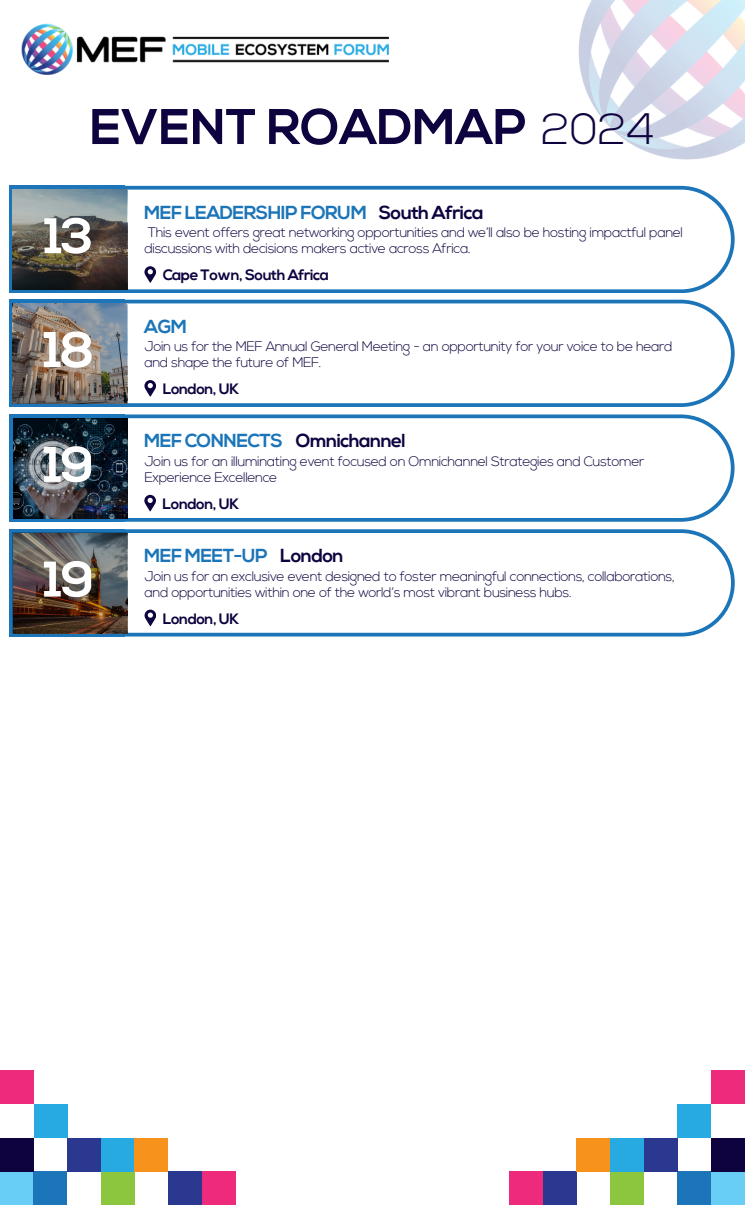
<style>
.page{position:relative;width:745px;height:1205px;background:#fff}
.page>*{position:absolute;margin:0;border:0;box-sizing:border-box;transform-origin:0 0}
.t1{font:700 50px "Nexa";color:#0f033f}
.t2{font:700 50px "Nexa";letter-spacing:-.03em;color:#fff}
.t3{font:700 18.75px "Nexa";letter-spacing:-.03em;color:#1b75b8}
.t4{font:700 15px "Nexa";letter-spacing:-.03em;color:#0f033f}
.t5{font:300 13.75px/16px "Nexa";letter-spacing:-.03em;color:#0f033f}
.s1{font-weight:300;font-size:43.75px}
.s2{color:#0f033f}
</style>
<div class="page">
<img style="left:22px;top:23px;width:366px;height:52px">
<img style="left:578px;top:0;width:166px;height:160px">
<div style="left:0;top:1171px;width:34px;height:34px;background:#69cef5"></div>
<div style="left:34px;top:1171px;width:33px;height:34px;background:#1b75b8"></div>
<div style="left:101px;top:1171px;width:34px;height:34px;background:#8cc63e"></div>
<div style="left:202px;top:1171px;width:33px;height:34px;background:#ed2a7b"></div>
<div style="left:168px;top:1171px;width:34px;height:34px;background:#2a388f"></div>
<div style="left:0;top:1137px;width:34px;height:34px;background:#0f033f"></div>
<div style="left:67px;top:1137px;width:34px;height:34px;background:#2a388f"></div>
<div style="left:101px;top:1137px;width:34px;height:34px;background:#27a9e1"></div>
<div style="left:135px;top:1137px;width:33px;height:34px;background:#f7931d"></div>
<div style="left:0;top:1070px;width:34px;height:34px;background:#ed2a7b"></div>
<div style="left:34px;top:1104px;width:33px;height:33px;background:#27a9e1"></div>
<div style="left:710px;top:1171px;width:34px;height:34px;background:#69cef5"></div>
<div style="left:677px;top:1171px;width:33px;height:34px;background:#1b75b8"></div>
<div style="left:610px;top:1171px;width:33px;height:34px;background:#8cc63e"></div>
<div style="left:508px;top:1171px;width:34px;height:34px;background:#ed2a7b"></div>
<div style="left:542px;top:1171px;width:34px;height:34px;background:#2a388f"></div>
<div style="left:710px;top:1137px;width:34px;height:34px;background:#0f033f"></div>
<div style="left:643px;top:1137px;width:34px;height:34px;background:#2a388f"></div>
<div style="left:610px;top:1137px;width:33px;height:34px;background:#27a9e1"></div>
<div style="left:576px;top:1137px;width:33px;height:34px;background:#f7931d"></div>
<div style="left:710px;top:1070px;width:34px;height:34px;background:#ed2a7b"></div>
<div style="left:677px;top:1104px;width:33px;height:33px;background:#27a9e1"></div>
<svg style="left:125px;top:300px;width:609px;height:107px"></svg>
<svg style="left:10px;top:300px;width:115px;height:107px"></svg>
<svg style="left:144px;top:380px;width:12px;height:17px"></svg>
<img style="left:13px;top:303px;width:114px;height:100px">
<svg style="left:125px;top:186px;width:609px;height:107px"></svg>
<svg style="left:10px;top:186px;width:115px;height:107px"></svg>
<svg style="left:144px;top:266px;width:12px;height:17px"></svg>
<svg style="left:13px;top:189px;width:114px;height:101px;background:#60605b"></svg>
<svg style="left:124px;top:414px;width:610px;height:107px"></svg>
<svg style="left:10px;top:414px;width:114px;height:107px"></svg>
<img style="left:13px;top:418px;width:115px;height:100px">
<svg style="left:144px;top:495px;width:11px;height:17px"></svg>
<svg style="left:125px;top:529px;width:609px;height:107px"></svg>
<svg style="left:10px;top:529px;width:115px;height:107px"></svg>
<svg style="left:144px;top:609px;width:12px;height:17px"></svg>
<img style="left:13px;top:533px;width:114px;height:100px">
<h1 class="t1" style="left:90px;top:106px;width:566px">EVENT ROADMAP <span class="s1">2024</span></h1>
<h1 class="t2" style="left:44px;top:216px;width:51px">13</h1>
<h1 class="t2" style="left:43px;top:329px;width:52px">18</h1>
<h1 class="t2" style="left:43px;top:444px;width:52px">19</h1>
<h1 class="t2" style="left:44px;top:559px;width:52px">19</h1>
<h2 class="t3" style="left:144px;top:205px;width:341px">MEF LEADERSHIP FORUM <span class="s2">South Africa</span></h2>
<p class="t5" style="left:144px;top:226px;width:540px">This event offers great networking opportunities and we’ll also be hosting impactful panel discussions with decisions makers active across Africa.</p>
<p class="t4" style="left:163px;top:269px;width:168px">Cape Town, South Africa</p>
<h2 class="t3" style="left:144px;top:318px;width:44px">AGM</h2>
<p class="t5" style="left:144px;top:340px;width:529px">Join us for the MEF Annual General Meeting - an opportunity for your voice to be heard and shape the future of MEF.</p>
<p class="t4" style="left:163px;top:383px;width:78px">London, UK</p>
<h2 class="t3" style="left:144px;top:433px;width:263px">MEF CONNECTS <span class="s2">Omnichannel</span></h2>
<p class="t5" style="left:144px;top:454px;width:501px">Join us for an illuminating event focused on Omnichannel Strategies and Customer<br>Experience Excellence</p>
<p class="t4" style="left:162px;top:497px;width:78px">London, UK</p>
<h2 class="t3" style="left:144px;top:548px;width:201px">MEF MEET-UP <span class="s2">London</span></h2>
<p class="t5" style="left:144px;top:569px;width:531px">Join us for an exclusive event designed to foster meaningful connections, collaborations, and opportunities within one of the world’s most vibrant business hubs.</p>
<p class="t4" style="left:163px;top:612px;width:78px">London, UK</p>
</div>
